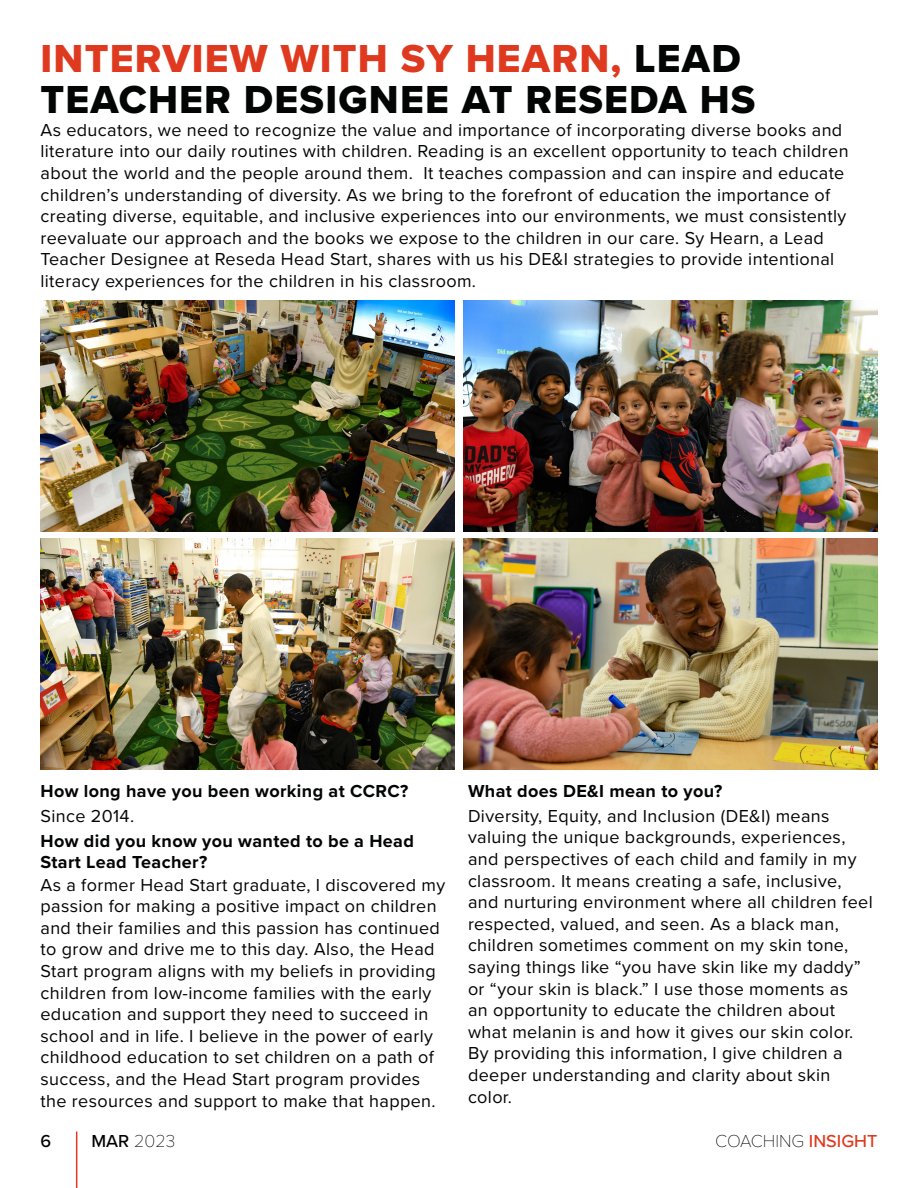
<style>
.page{position:relative;width:918px;height:1188px;background:#fff}
.page>*{position:absolute;margin:0;border:0;box-sizing:border-box;transform-origin:0 0}
.t1{font:40.5px/40.5px "Proxima Nova Extrabld";letter-spacing:.03em;color:#030404}
.t2{font:18px/21.6px "Proxima Nova";letter-spacing:.02em;color:#030404}
.t3{font:700 18px/21.6px "Proxima Nova";letter-spacing:.02em;color:#030404}
.t4{font:100 18px "Proxima Nova T";color:#000}
.t5{font:500 18px "Proxima Nova";color:#000}
.s1{color:#df391f}
.s2{font-family:"Proxima Nova";font-weight:500}
.s3{font-family:"Proxima Nova";font-weight:500;color:#df391f}
</style>
<div class="page">
<img style="left:40px;top:301px;width:415px;height:230px">
<img style="left:463px;top:301px;width:414px;height:230px">
<img style="left:40px;top:539px;width:415px;height:231px">
<img style="left:463px;top:539px;width:414px;height:231px">
<hr style="left:76px;top:1132px;width:1px;height:56px;background:#df391f">
<h1 class="t1" style="left:40px;top:38px;width:716px"><span class="s1">INTERVIEW WITH SY HEARN,</span> LEAD<br>TEACHER DESIGNEE AT RESEDA HS</h1>
<p class="t2" style="left:40px;top:118px;width:810px">As educators, we need to recognize the value and importance of incorporating diverse books and literature into our daily routines with children. Reading is an excellent opportunity to teach children about the world and the people around them. It teaches compassion and can inspire and educate children’s understanding of diversity. As we bring to the forefront of education the importance of creating diverse, equitable, and inclusive experiences into our environments, we must consistently reevaluate our approach and the books we expose to the children in our care. Sy Hearn, a Lead Teacher Designee at Reseda Head Start, shares with us his DE&amp;I strategies to provide intentional literacy experiences for the children in his classroom.</p>
<p class="t3" style="left:40px;top:780px;width:369px">How long have you been working at CCRC?</p>
<p class="t2" style="left:40px;top:805px;width:95px">Since 2014.</p>
<p class="t3" style="left:40px;top:830px;width:375px">How did you know you wanted to be a Head<br>Start Lead Teacher?</p>
<p class="t2" style="left:40px;top:873px;width:406px">As a former Head Start graduate, I discovered my passion for making a positive impact on children and their families and this passion has continued to grow and drive me to this day. Also, the Head Start program aligns with my beliefs in providing children from low-income families with the early education and support they need to succeed in school and in life. I believe in the power of early childhood education to set children on a path of success, and the Head Start program provides the resources and support to make that happen.</p>
<p class="t3" style="left:468px;top:780px;width:256px">What does DE&amp;I mean to you?</p>
<p class="t2" style="left:468px;top:804px;width:406px">Diversity, Equity, and Inclusion (DE&amp;I) means valuing the unique backgrounds, experiences, and perspectives of each child and family in my classroom. It means creating a safe, inclusive, and nurturing environment where all children feel respected, valued, and seen. As a black man, children sometimes comment on my skin tone, saying things like “you have skin like my daddy” or “your skin is black.” I use those moments as<br>an opportunity to educate the children about what melanin is and how it gives our skin color.<br>By providing this information, I give children a deeper understanding and clarity about skin color.</p>
<p class="t5" style="left:40px;top:1127px;width:12px">6</p>
<p class="t4" style="left:92px;top:1127px;width:85px"><span class="s2">MAR</span> 2023</p>
<p class="t4" style="left:715px;top:1127px;width:164px">COACHING <span class="s3">INSIGHT</span></p>
</div>
